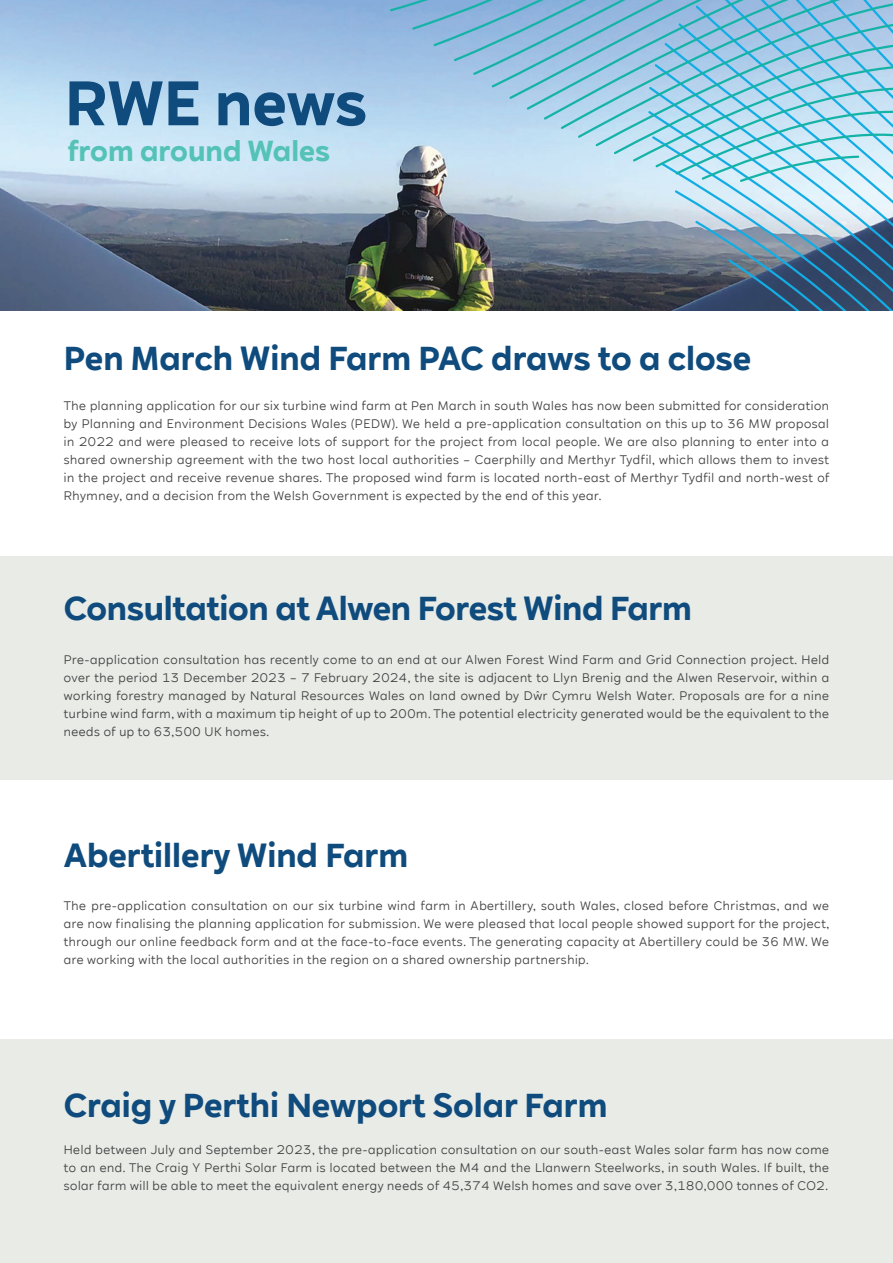
<style>
.page{position:relative;width:893px;height:1263px;background:#fff}
.page>*{position:absolute;margin:0;border:0;box-sizing:border-box;transform-origin:0 0}
.t1{font:700 61.5px "RWE Sans";letter-spacing:-.005em;color:#0f4b7d}
.t2{font:700 33px "RWE Sans";color:#0f4b7d}
.t3{font:700 28.5px "RWE Sans";color:#55c2b7}
.t4{font:12px/18px "RWE Sans";letter-spacing:.05em;color:#3e3e3f;text-align:justify}
</style>
<div class="page">
<img style="left:0;top:0;width:390px;height:310px">
<div style="left:0;top:1040px;width:893px;height:223px;background:#e8ebe6"></div>
<div style="left:0;top:557px;width:893px;height:223px;background:#e8ebe6"></div>
<img style="left:390px;top:0;width:503px;height:310px">
<h1 class="t1" style="left:65px;top:64px;width:304px">RWE news</h1>
<h3 class="t3" style="left:68px;top:132px;width:264px">from around Wales</h3>
<h2 class="t2" style="left:64px;top:338px;width:689px">Pen March Wind Farm PAC draws to a close</h2>
<p class="t4" style="left:64px;top:396px;width:767px">The planning application for our six turbine wind farm at Pen March in south Wales has now been submitted for consideration by Planning and Environment Decisions Wales (PEDW). We held a pre-application consultation on this up to 36 MW proposal in 2022 and were pleased to receive lots of support for the project from local people. We are also planning to enter into a shared ownership agreement with the two host local authorities – Caerphilly and Merthyr Tydfil, which allows them to invest in the project and receive revenue shares. The proposed wind farm is located north-east of Merthyr Tydfil and north-west of Rhymney, and a decision from the Welsh Government is expected by the end of this year.</p>
<h2 class="t2" style="left:64px;top:588px;width:630px">Consultation at Alwen Forest Wind Farm</h2>
<p class="t4" style="left:64px;top:650px;width:767px">Pre-application consultation has recently come to an end at our Alwen Forest Wind Farm and Grid Connection project. Held over the period 13 December 2023 – 7 February 2024, the site is adjacent to Llyn Brenig and the Alwen Reservoir, within a working forestry managed by Natural Resources Wales on land owned by Dŵr Cymru Welsh Water. Proposals are for a nine turbine wind farm, with a maximum tip height of up to 200m. The potential electricity generated would be the equivalent to the needs of up to 63,500 UK homes.</p>
<h2 class="t2" style="left:64px;top:834px;width:346px">Abertillery Wind Farm</h2>
<p class="t4" style="left:64px;top:897px;width:767px">The pre-application consultation on our six turbine wind farm in Abertillery, south Wales, closed before Christmas, and we are now finalising the planning application for submission. We were pleased that local people showed support for the project, through our online feedback form and at the face-to-face events. The generating capacity at Abertillery could be 36 MW. We are working with the local authorities in the region on a shared ownership partnership.</p>
<h2 class="t2" style="left:64px;top:1085px;width:545px">Craig y Perthi Newport Solar Farm</h2>
<p class="t4" style="left:64px;top:1141px;width:767px">Held between July and September 2023, the pre-application consultation on our south-east Wales solar farm has now come to an end. The Craig Y Perthi Solar Farm is located between the M4 and the Llanwern Steelworks, in south Wales. If built, the solar farm will be able to meet the equivalent energy needs of 45,374 Welsh homes and save over 3,180,000 tonnes of CO2.</p>
</div>
